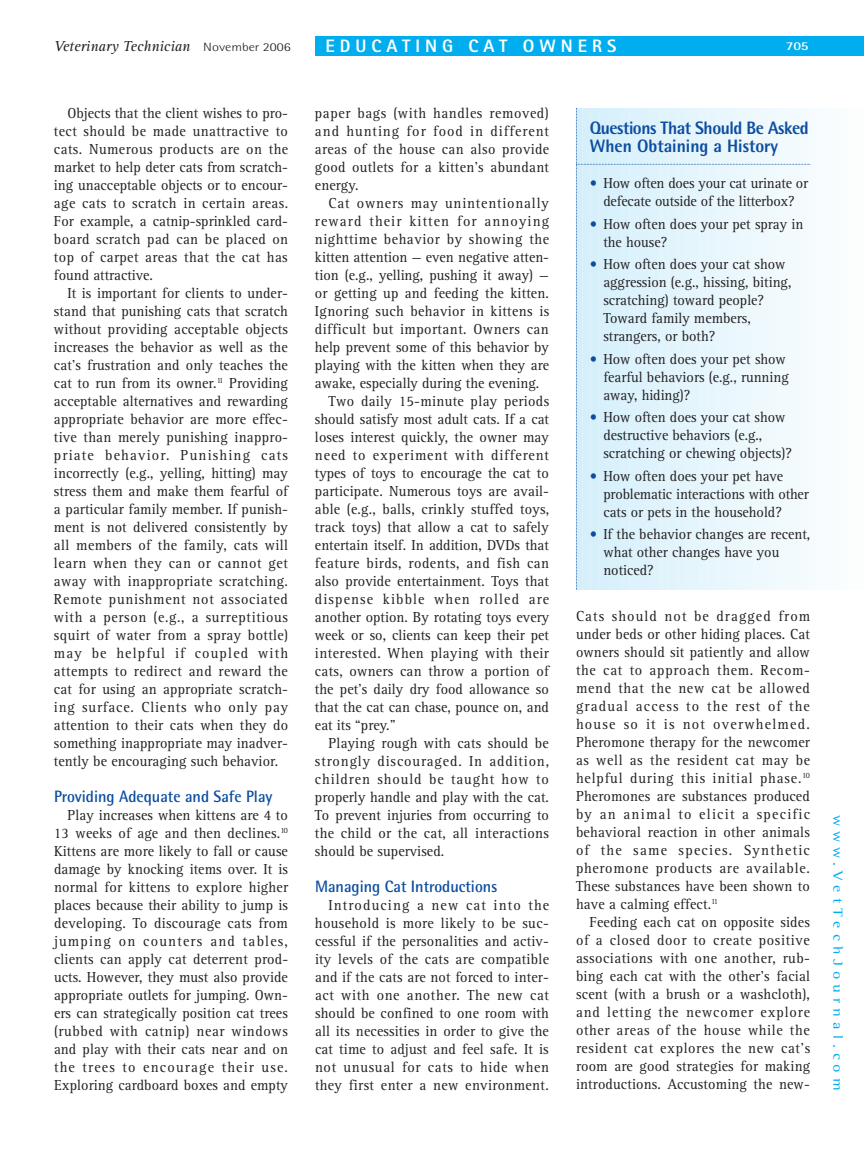
<style>
.page{position:relative;width:864px;height:1161px;background:#fff}
.page>*{position:absolute;margin:0;border:0;box-sizing:border-box;transform-origin:0 0}
.t1{font:800 18px/18px "Rotis Semi Sans";letter-spacing:-.03em;color:#0d4da1;scale:.95 1}
.t2{font:800 18px "Rotis Sans Serif";letter-spacing:.28em;color:#fff}
.t3{font:700 16.5px "Rotis Semi Sans";color:#0d4da1;scale:.95 1}
.t4{font:15px/18px "Rotis Serif";letter-spacing:.005em;color:#231f20;text-align:justify;scale:.95 1}
.t5{font:15px "Rotis Serif";letter-spacing:.025em;color:#231f20;scale:.95 1}
.t6{font:15px "Rotis Serif";letter-spacing:.06em;color:#231f20;scale:.95 1}
.t7{font:15px "Rotis Serif";letter-spacing:.035em;color:#231f20;scale:.95 1}
.t8{font:15px "Rotis Serif";letter-spacing:.08em;color:#231f20;scale:.95 1}
.t9{font:italic 15px "Rotis Serif";color:#231f20}
.t10{font:15px "Rotis Serif";letter-spacing:.03em;color:#231f20;scale:.95 1}
.t11{font:15px "Rotis Serif";letter-spacing:.04em;color:#231f20;scale:.95 1}
.t12{font:15px "Rotis Serif";letter-spacing:.065em;color:#231f20;scale:.95 1}
.t13{font:13.5px "Rotis Semi Serif";letter-spacing:.31em;color:#00aeef;scale:1.2 1}
.t14{font:700 12px "Rotis Semi Sans";color:#fff;scale:1.2 1}
.s1{font-family:"Rotis Semi Sans";font-weight:300;font-style:normal;font-size:12px}
.s2{color:#0d4da1}
</style>
<div class="page">
<div style="left:315px;top:36px;width:549px;height:19px;background:#00aeef"></div>
<div style="left:847px;top:108px;width:10px;height:482px;background:#fbfdfe"></div>
<div style="left:839px;top:108px;width:10px;height:482px;background:#fafdfe"></div>
<div style="left:831px;top:108px;width:10px;height:482px;background:#f9fcfe"></div>
<div style="left:823px;top:108px;width:10px;height:482px;background:#f8fcfe"></div>
<div style="left:816px;top:108px;width:9px;height:482px;background:#f7fcfe"></div>
<div style="left:808px;top:108px;width:10px;height:482px;background:#f6fbfe"></div>
<svg style="left:576px;top:108px;width:235px;height:482px"></svg>
<p class="t9" style="left:54px;top:41px;width:238px">Veterinary Technician <span class="s1">November 2006</span></p>
<p class="t2" style="left:326px;top:39px;width:293px">EDUCATING CAT OWNERS</p>
<p class="t14" style="left:786px;top:42px;width:20px">705</p>
<p class="t4" style="left:54px;top:106px;width:248px;text-indent:14px">Objects that the client wishes to pro&shy;tect should be made unattractive to cats. Numerous products are on the market to help deter cats from scratch&shy;ing unacceptable objects or to encour&shy;age cats to scratch in certain areas.<br>For example, a catnip-sprinkled card&shy;board scratch pad can be placed on top of carpet areas that the cat has found attractive.</p>
<p class="t4" style="left:54px;top:286px;width:248px;text-indent:14px">It is important for clients to under&shy;stand that punishing cats that scratch without providing acceptable objects increases the behavior as well as the cat’s frustration and only teaches the cat to run from its owner.<sup>11</sup> Providing acceptable alternatives and rewarding appropriate behavior are more effec&shy;tive than merely punishing inappro&shy;priate behavior. Punishing cats incorrectly (e.g., yelling, hitting) may stress them and make them fearful of a particular family member. If punish&shy;ment is not delivered consistently by all members of the family, cats will learn when they can or cannot get away with inappropriate scratching.<br>Remote punishment not associated with a person (e.g., a surreptitious squirt of water from a spray bottle) may be helpful if coupled with attempts to redirect and reward the cat for using an appropriate scratch&shy;ing surface. Clients who only pay attention to their cats when they do something inappropriate may inadver&shy;tently be encouraging such behavior.</p>
<p class="t3" style="left:54px;top:791px;width:232px">Providing Adequate and Safe Play</p>
<p class="t4" style="left:54px;top:808px;width:248px;text-indent:14px">Play increases when kittens are 4 to 13 weeks of age and then declines.<sup>10<br></sup>Kittens are more likely to fall or cause damage by knocking items over. It is normal for kittens to explore higher places because their ability to jump is developing. To discourage cats from jumping on counters and tables, clients can apply cat deterrent prod&shy;ucts. However, they must also provide appropriate outlets for jumping. Own&shy;ers can strategically position cat trees (rubbed with catnip) near windows and play with their cats near and on the trees to encourage their use.<br>Exploring cardboard boxes and empty</p>
<p class="t4" style="left:315px;top:106px;width:248px">paper bags (with handles removed) and hunting for food in different areas of the house can also provide good outlets for a kitten’s abundant energy.</p>
<p class="t6" style="left:328px;top:198px;width:233px">Cat owners may unintentionally</p>
<p class="t8" style="left:315px;top:216px;width:248px">reward their kitten for annoying</p>
<p class="t11" style="left:315px;top:234px;width:248px">nighttime behavior by showing the</p>
<p class="t4" style="left:315px;top:250px;width:248px">kitten attention — even negative atten-</p>
<p class="t4" style="left:315px;top:268px;width:248px">tion (e.g., yelling, pushing it away) —</p>
<p class="t4" style="left:315px;top:286px;width:248px">or getting up and feeding the kitten.</p>
<p class="t5" style="left:315px;top:306px;width:248px">Ignoring such behavior in kittens is</p>
<p class="t7" style="left:315px;top:324px;width:248px">difficult but important. Owners can</p>
<p class="t4" style="left:315px;top:340px;width:248px">help prevent some of this behavior by</p>
<p class="t4" style="left:315px;top:358px;width:248px">playing with the kitten when they are</p>
<p class="t4" style="left:315px;top:376px;width:238px">awake, especially during the evening.</p>
<p class="t5" style="left:328px;top:396px;width:234px">Two daily 15-minute play periods</p>
<p class="t4" style="left:315px;top:412px;width:248px">should satisfy most adult cats. If a cat</p>
<p class="t4" style="left:315px;top:430px;width:248px">loses interest quickly, the owner may</p>
<p class="t6" style="left:315px;top:450px;width:248px">need to experiment with different</p>
<p class="t4" style="left:315px;top:466px;width:248px">types of toys to encourage the cat to</p>
<p class="t4" style="left:315px;top:484px;width:248px">participate. Numerous toys are avail-</p>
<p class="t4" style="left:315px;top:502px;width:248px">able (e.g., balls, crinkly stuffed toys,</p>
<p class="t4" style="left:315px;top:520px;width:248px">track toys) that allow a cat to safely</p>
<p class="t4" style="left:315px;top:538px;width:248px">entertain itself. In addition, DVDs that</p>
<p class="t7" style="left:315px;top:558px;width:248px">feature birds, rodents, and fish can</p>
<p class="t4" style="left:315px;top:574px;width:248px">also provide entertainment. Toys that</p>
<p class="t8" style="left:315px;top:594px;width:248px">dispense kibble when rolled are</p>
<p class="t4" style="left:315px;top:610px;width:248px">another option. By rotating toys every</p>
<p class="t4" style="left:315px;top:628px;width:248px">week or so, clients can keep their pet</p>
<p class="t10" style="left:315px;top:648px;width:248px">interested. When playing with their</p>
<p class="t4" style="left:315px;top:664px;width:248px">cats, owners can throw a portion of</p>
<p class="t4" style="left:315px;top:682px;width:248px">the pet’s daily dry food allowance so</p>
<p class="t4" style="left:315px;top:700px;width:248px">that the cat can chase, pounce on, and</p>
<p class="t4" style="left:315px;top:718px;width:86px">eat its “prey.”</p>
<p class="t4" style="left:328px;top:736px;width:233px">Playing rough with cats should be</p>
<p class="t6" style="left:315px;top:756px;width:248px">strongly discouraged. In addition,</p>
<p class="t12" style="left:315px;top:774px;width:248px">children should be taught how to</p>
<p class="t4" style="left:315px;top:790px;width:248px">properly handle and play with the cat.</p>
<p class="t4" style="left:315px;top:808px;width:248px">To prevent injuries from occurring to</p>
<p class="t5" style="left:315px;top:828px;width:248px">the child or the cat, all interactions</p>
<p class="t4" style="left:315px;top:844px;width:138px">should be supervised.</p>
<p class="t3" style="left:315px;top:881px;width:194px">Managing Cat Introductions</p>
<p class="t4" style="left:315px;top:898px;width:248px;text-indent:14px">Introducing a new cat into the household is more likely to be suc&shy;cessful if the personalities and activ&shy;ity levels of the cats are compatible and if the cats are not forced to inter&shy;act with one another. The new cat should be confined to one room with all its necessities in order to give the cat time to adjust and feel safe. It is not unusual for cats to hide when they first enter a new environment.</p>
<p class="t1" style="left:590px;top:121px;width:232px">Questions That Should Be Asked<br>When Obtaining a History</p>
<p class="t4" style="left:590px;top:176px;width:231px;text-align:center"><span class="s2">•</span> How often does your cat urinate or defecate outside of the litterbox?</p>
<p class="t4" style="left:603px;top:216px;width:212px;text-indent:-14px"><span class="s2">•</span> How often does your pet spray in the house?</p>
<p class="t4" style="left:603px;top:257px;width:199px;text-align:left;text-indent:-14px"><span class="s2">•</span> How often does your cat show aggression (e.g., hissing, biting, scratching) toward people?<br>Toward family members, strangers, or both?</p>
<p class="t4" style="left:603px;top:351px;width:197px;text-align:left;text-indent:-14px"><span class="s2">•</span> How often does your pet show fearful behaviors (e.g., running away, hiding)?</p>
<p class="t4" style="left:603px;top:410px;width:200px;text-align:left;text-indent:-14px"><span class="s2">•</span> How often does your cat show destructive behaviors (e.g., scratching or chewing objects)?</p>
<p class="t4" style="left:603px;top:468px;width:218px;text-align:left;text-indent:-14px"><span class="s2">•</span> How often does your pet have problematic interactions with other cats or pets in the household?</p>
<p class="t4" style="left:603px;top:527px;width:219px;text-align:left;text-indent:-14px"><span class="s2">•</span> If the behavior changes are recent, what other changes have you noticed?</p>
<p class="t4" style="left:576px;top:609px;width:248px">Cats should not be dragged from under beds or other hiding places. Cat owners should sit patiently and allow the cat to approach them. Recom&shy;mend that the new cat be allowed gradual access to the rest of the house so it is not overwhelmed.<br>Pheromone therapy for the newcomer as well as the resident cat may be helpful during this initial phase.<sup>10<br></sup>Pheromones are substances produced by an animal to elicit a specific behavioral reaction in other animals of the same species. Synthetic pheromone products are available.<br>These substances have been shown to have a calming effect.<sup>11</sup></p>
<p class="t4" style="left:576px;top:915px;width:248px;text-indent:14px">Feeding each cat on opposite sides of a closed door to create positive associations with one another, rub&shy;bing each cat with the other’s facial scent (with a brush or a washcloth), and letting the newcomer explore other areas of the house while the resident cat explores the new cat’s room are good strategies for making introductions. Accustoming the new-</p>
<p class="t13" style="left:842px;top:815px;width:231px;rotate:90deg">www.VetTechJournal.com</p>
</div>
